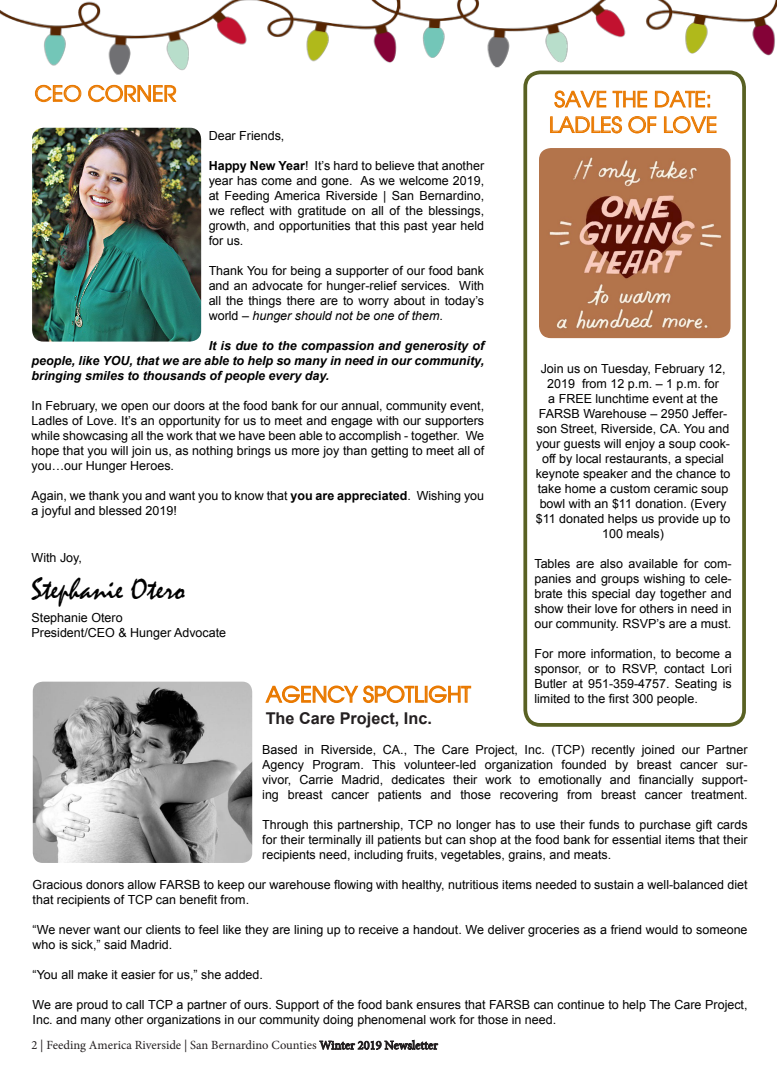
<style>
.page{position:relative;width:777px;height:1092px;background:#fff}
.page>*{position:absolute;margin:0;border:0;box-sizing:border-box;transform-origin:0 0}
.t1{font:31.25px "Mistral";color:#000}
.t2{font:21.25px "Avant Garde";color:#e97900}
.t3{font:700 16.25px "Arial";color:#231f20}
.t4{font:12.5px/15px "Arial";color:#000;text-align:justify}
.t5{font:italic 700 12.5px/15px "Arial";color:#000;text-align:justify}
.t6{font:12.5px "Minion Pro";color:#231f20}
.s1{font-weight:700}
.s2{font-style:italic}
</style>
<div class="page">
<svg style="left:35px;top:85px;width:47px;height:17px"></svg>
<svg style="left:88px;top:85px;width:89px;height:17px"></svg>
<svg style="left:319px;top:1039px;width:119px;height:11px"></svg>
<img style="left:34px;top:129px;width:165px;height:211px">
<div style="left:25px;top:120px;width:183px;height:229px;border:8px solid #fff;border-radius:15px"></div>
<svg style="left:554px;top:90px;width:52px;height:18px"></svg>
<svg style="left:612px;top:90px;width:35px;height:18px"></svg>
<svg style="left:654px;top:90px;width:55px;height:18px"></svg>
<svg style="left:550px;top:116px;width:72px;height:17px"></svg>
<svg style="left:628px;top:116px;width:28px;height:17px"></svg>
<svg style="left:663px;top:116px;width:53px;height:18px"></svg>
<div style="left:523px;top:70px;width:222px;height:656px;border:4px solid #596123;border-radius:15px"></div>
<img style="left:539px;top:149px;width:190px;height:188px">
<div style="left:532px;top:142px;width:204px;height:202px;border:6px solid #fff;border-radius:15px"></div>
<img style="left:34px;top:682px;width:217px;height:179px">
<div style="left:23px;top:671px;width:239px;height:201px;border:10px solid #fff;border-radius:15px"></div>
<img style="left:0;top:0;width:371px;height:75px">
<img style="left:371px;top:0;width:405px;height:68px">
<svg style="left:265px;top:685px;width:206px;height:18px"></svg>
<p class="t2" style="left:35px;top:81px;width:143px">CEO CORNER</p>
<p class="t2" style="left:554px;top:87px;width:159px">SAVE THE DATE:</p>
<p class="t2" style="left:548px;top:112px;width:170px">LADLES OF LOVE</p>
<p class="t4" style="left:208px;top:128px;width:77px">Dear Friends,</p>
<p class="t4" style="left:208px;top:158px;width:277px"><span class="s1">Happy New Year</span>! It’s hard to believe that another year has come and gone. As we welcome 2019, at Feeding America Riverside | San Bernardino, we reflect with gratitude on all of the blessings, growth, and opportunities that this past year held for us.</p>
<p class="t4" style="left:208px;top:263px;width:277px">Thank You for being a supporter of our food bank and an advocate for hunger-relief services. With all the things there are to worry about in today’s world – <span class="s2">hunger should not be one of them</span>.</p>
<p class="t5" style="left:32px;top:338px;width:454px;text-indent:177px">It is due to the compassion and generosity of people, like YOU, that we are able to help so many in need in our community, bringing smiles to thousands of people every day.</p>
<p class="t4" style="left:32px;top:398px;width:454px">In February, we open our doors at the food bank for our annual, community event, Ladles of Love. It’s an opportunity for us to meet and engage with our supporters while showcasing all the work that we have been able to accomplish - together. We hope that you will join us, as nothing brings us more joy than getting to meet all of you…our Hunger Heroes.</p>
<p class="t4" style="left:32px;top:488px;width:454px">Again, we thank you and want you to know that <span class="s1">you are appreciated</span>. Wishing you a joyful and blessed 2019!</p>
<p class="t4" style="left:32px;top:550px;width:52px">With Joy,</p>
<p class="t1" style="left:32px;top:570px;width:155px">Stephanie Otero</p>
<p class="t4" style="left:32px;top:610px;width:93px">Stephanie Otero</p>
<p class="t4" style="left:32px;top:625px;width:196px">President/CEO &amp; Hunger Advocate</p>
<p class="t4" style="left:535px;top:361px;width:196px;text-align:center">Join us on Tuesday, February 12,<br>2019 from 12 p.m. – 1 p.m. for<br>a FREE lunchtime event at the<br>FARSB Warehouse – 2950 Jeffer&shy;son Street, Riverside, CA. You and your guests will enjoy a soup cook&shy;off by local restaurants, a special keynote speaker and the chance to take home a custom ceramic soup bowl with an $11 donation. (Every $11 donated helps us provide up to<br>100 meals)</p>
<p class="t4" style="left:534px;top:556px;width:199px">Tables are also available for com&shy;panies and groups wishing to cele&shy;brate this special day together and show their love for others in need in our community. RSVP’s are a must.</p>
<p class="t4" style="left:534px;top:646px;width:199px">For more information, to become a sponsor, or to RSVP, contact Lori Butler at 951-359-4757. Seating is limited to the first 300 people.</p>
<p class="t4" style="left:262px;top:742px;width:486px">Based in Riverside, CA., The Care Project, Inc. (TCP) recently joined our Partner Agency Program. This volunteer-led organization founded by breast cancer sur&shy;vivor, Carrie Madrid, dedicates their work to emotionally and financially support&shy;ing breast cancer patients and those recovering from breast cancer treatment.</p>
<p class="t4" style="left:262px;top:817px;width:486px">Through this partnership, TCP no longer has to use their funds to purchase gift cards for their terminally ill patients but can shop at the food bank for essential items that their recipients need, including fruits, vegetables, grains, and meats.</p>
<p class="t4" style="left:33px;top:877px;width:716px">Gracious donors allow FARSB to keep our warehouse flowing with healthy, nutritious items needed to sustain a well-balanced diet that recipients of TCP can benefit from.</p>
<p class="t4" style="left:33px;top:922px;width:716px">“We never want our clients to feel like they are lining up to receive a handout. We deliver groceries as a friend would to someone who is sick,” said Madrid.</p>
<p class="t4" style="left:33px;top:967px;width:232px">“You all make it easier for us,” she added.</p>
<p class="t4" style="left:33px;top:997px;width:716px">We are proud to call TCP a partner of ours. Support of the food bank ensures that FARSB can continue to help The Care Project,<br>Inc. and many other organizations in our community doing phenomenal work for those in need.</p>
<p class="t2" style="left:266px;top:681px;width:206px">AGENCY SPOTLIGHT</p>
<p class="t3" style="left:265px;top:707px;width:168px">The Care Project, Inc.</p>
<p class="t6" style="left:31px;top:1036px;width:408px">2 | Feeding America Riverside | San Bernardino Counties Winter 2019 Newsletter</p>
</div>
